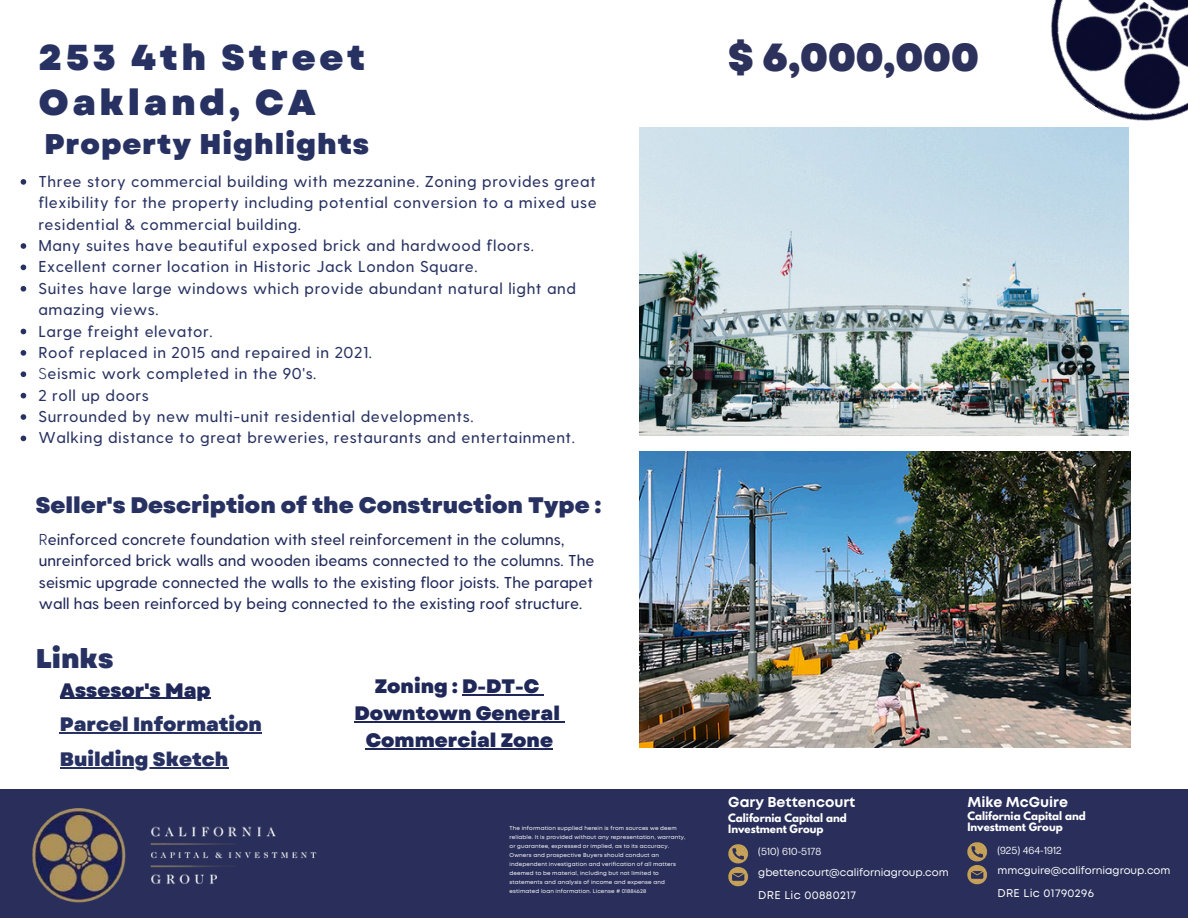
<style>
.page{position:relative;width:1188px;height:918px;background:#fff}
.page>*{position:absolute;margin:0;border:0;box-sizing:border-box;transform-origin:0 0}
.t1{font:800 39.15px "Garet";color:#2c325b}
.t2{font:800 36px "Garet";letter-spacing:.1em;color:#283262}
.t3{font:800 28.5px "Garet";letter-spacing:.035em;color:#283262}
.t4{font:800 27px "Garet";color:#283262}
.t5{font:800 22.5px "Garet";color:#283262}
.t6{font:800 19.5px/27px "Garet";color:#202859;text-align:center}
.t7{font:800 19.5px "Garet";color:#283262}
.t8{font:500 15.75px/21.3px "Greycliff CF";letter-spacing:.035em;color:#283262;text-align:justify}
.t9{font:500 15.75px/21.5px "Greycliff CF";color:#202859}
.t10{font:700 14.25px "Mont";color:#fff}
.t11{font:11.25px "Mont";letter-spacing:.035em;color:#fff}
.t12{font:10.5px "Mont";color:#fff}
.t13{font:700 10.2px/11.2px "League Spartan";color:#fff}
.t14{font:10.2px "Articulat CF";color:#fff}
.t15{font:5.55px/9px "Mont";letter-spacing:.02em;color:#fff}
.s1{font-weight:300}
</style>
<div class="page">
<img style="left:640px;top:127px;width:488px;height:309px">
<div style="left:0;top:789px;width:1188px;height:129px;background:#292f5a"></div>
<img style="left:30px;top:804px;width:289px;height:101px">
<img style="left:991px;top:0;width:197px;height:167px">
<img style="left:725px;top:840px;width:27px;height:50px">
<img style="left:964px;top:838px;width:27px;height:50px">
<img style="left:640px;top:452px;width:490px;height:296px">
<svg style="left:21px;top:179px;width:5px;height:6px"></svg>
<svg style="left:21px;top:243px;width:5px;height:6px"></svg>
<svg style="left:21px;top:265px;width:5px;height:5px"></svg>
<svg style="left:21px;top:286px;width:5px;height:6px"></svg>
<svg style="left:21px;top:329px;width:5px;height:5px"></svg>
<svg style="left:21px;top:350px;width:5px;height:6px"></svg>
<svg style="left:21px;top:371px;width:5px;height:6px"></svg>
<svg style="left:21px;top:393px;width:5px;height:5px"></svg>
<svg style="left:21px;top:414px;width:5px;height:6px"></svg>
<svg style="left:21px;top:436px;width:5px;height:5px"></svg>
<hr style="left:60px;top:698px;width:150px;height:1px;background:#202859">
<hr style="left:60px;top:733px;width:202px;height:1px;background:#283262">
<hr style="left:60px;top:767px;width:168px;height:1px;background:#283262">
<hr style="left:462px;top:694px;width:78px;height:2px;background:#202859">
<hr style="left:354px;top:721px;width:206px;height:2px;background:#202859">
<hr style="left:366px;top:748px;width:187px;height:2px;background:#202859">
<h5 class="t2" style="left:39px;top:31px;width:328px">253 4th Street</h5>
<h5 class="t1" style="left:728px;top:29px;width:252px">$ 6,000,000</h5>
<h5 class="t2" style="left:39px;top:76px;width:278px">Oakland, CA</h5>
<p class="t3" style="left:45px;top:123px;width:326px">Property Highlights</p>
<p class="t8" style="left:38px;top:170px;width:560px">Three story commercial building with mezzanine. Zoning provides great flexibility for the property including potential conversion to a mixed use residential &amp; commercial building.</p>
<p class="t8" style="left:38px;top:234px;width:497px">Many suites have beautiful exposed brick and hardwood floors.</p>
<p class="t8" style="left:38px;top:255px;width:441px">Excellent corner location in Historic Jack London Square.</p>
<p class="t8" style="left:38px;top:277px;width:539px">Suites have large windows which provide abundant natural light and amazing views.</p>
<p class="t8" style="left:38px;top:319px;width:176px">Large freight elevator.</p>
<p class="t8" style="left:38px;top:341px;width:335px">Roof replaced in 2015 and repaired in 2021.</p>
<p class="t8" style="left:38px;top:362px;width:280px"><span class="s1">S</span>eismic work completed in the 90's.</p>
<p class="t8" style="left:38px;top:384px;width:112px">2 roll up doors</p>
<p class="t8" style="left:38px;top:405px;width:437px">Surrounded by new multi-unit residential developments.</p>
<h1 class="t8" style="left:38px;top:426px;width:538px">Walking distance to great breweries, restaurants and entertainment.</h1>
<p class="t5" style="left:36px;top:489px;width:567px">Seller's Description of the Construction Type :</p>
<p class="t9" style="left:39px;top:528px;width:557px"><span class="s1">R</span>einforced concrete foundation with steel reinforcement in the columns, unreinforced brick walls and wooden ibeams connected to the columns. The seismic upgrade connected the walls to the existing floor joists. The parapet wall has been reinforced by being connected to the existing roof structure.</p>
<p class="t4" style="left:36px;top:639px;width:79px">Links</p>
<p class="t6" style="left:60px;top:677px;width:152px">Assesor's Map</p>
<p class="t7" style="left:60px;top:711px;width:204px">Parcel Information</p>
<p class="t7" style="left:60px;top:745px;width:170px">Building Sketch</p>
<p class="t6" style="left:354px;top:673px;width:207px">Zoning : D-DT-C<br>Downtown General<br>Commercial Zone</p>
<h3 class="t15" style="left:510px;top:824px;width:177px">The information supplied herein is from sources we deem reliable. It is provided without any representation, warranty, or guarantee, expressed or implied, as to its accuracy.<br>Owners and prospective Buyers should conduct an independent investigation and verification of all matters deemed to be material, including but not limited to</h3>
<h6 class="t15" style="left:510px;top:878px;width:157px">statements and analysis of income and expense and estimated loan information. License # 01884628</h6>
<h4 class="t10" style="left:728px;top:797px;width:129px">Gary Bettencourt</h4>
<h4 class="t10" style="left:967px;top:797px;width:102px">Mike McGuire</h4>
<h4 class="t13" style="left:728px;top:813px;width:120px">California Capital and<br>Investment Group</h4>
<p class="t13" style="left:967px;top:811px;width:120px">California Capital and<br>Investment Group</p>
<h2 class="t14" style="left:758px;top:845px;width:64px">(510) 610-5178</h2>
<h4 class="t14" style="left:997px;top:844px;width:66px">(925) 464-1912</h4>
<p class="t12" style="left:758px;top:868px;width:192px">gbettencourt@californiagroup.com</p>
<p class="t12" style="left:997px;top:867px;width:175px">mmcguire@californiagroup.com</p>
<p class="t11" style="left:758px;top:891px;width:99px">DRE Lic 00880217</p>
<p class="t11" style="left:997px;top:889px;width:98px">DRE Lic 01790296</p>
</div>
